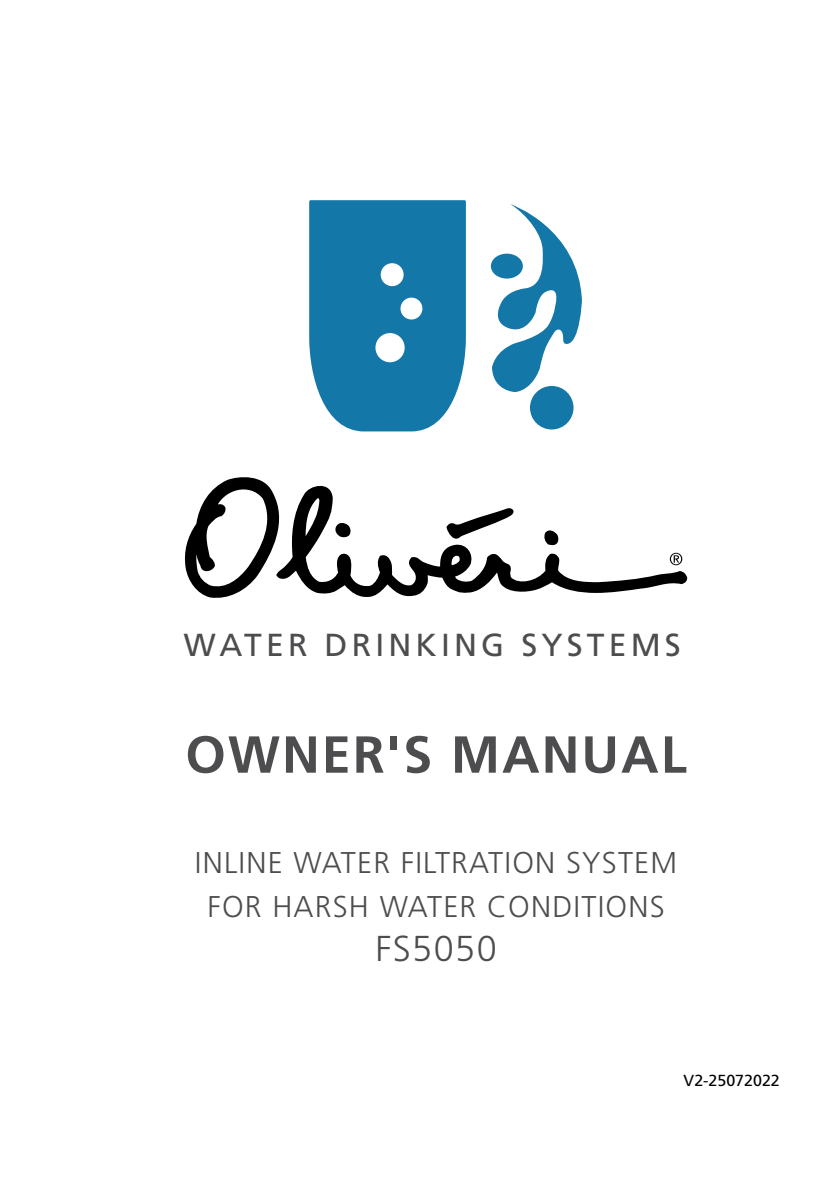
<style>
.page{position:relative;width:840px;height:1191px;background:#fff}
.page>*{position:absolute;margin:0;border:0;box-sizing:border-box;transform-origin:0 0}
.t1{font:700 52px "Frutiger";letter-spacing:.04em;color:#4d4d4f}
.t2{font:300 36px "Frutiger";letter-spacing:.04em;color:#4d4d4f}
.t3{font:31.8px "Frutiger";letter-spacing:.13em;color:#4d4d4f}
.t4{font:300 30px/44px "Frutiger";letter-spacing:.04em;color:#4d4d4f;text-align:center}
.t5{font:16px "Frutiger";color:#000}
</style>
<div class="page">
<svg style="left:309px;top:200px;width:156px;height:231px;background:#217fac"></svg>
<svg style="left:492px;top:204px;width:89px;height:188px"></svg>
<div style="left:375px;top:333px;width:29px;height:29px;background:#fff;border-radius:50%"></div>
<div style="left:400px;top:298px;width:22px;height:21px;background:#fff;border-radius:50%"></div>
<div style="left:380px;top:263px;width:23px;height:23px;background:#fff;border-radius:50%"></div>
<div style="left:490px;top:254px;width:32px;height:24px;background:#1377a7;border-radius:50%"></div>
<div style="left:529px;top:386px;width:44px;height:43px;background:#1377a7;border-radius:50%"></div>
<svg style="left:185px;top:477px;width:501px;height:121px"></svg>
<svg style="left:669px;top:553px;width:13px;height:12px"></svg>
<p class="t3" style="left:184px;top:626px;width:498px">WATER DRINKING SYSTEMS</p>
<h1 class="t1" style="left:185px;top:724px;width:502px">OWNER'S MANUAL</h1>
<p class="t4" style="left:195px;top:840px;width:483px">INLINE WATER FILTRATION SYSTEM<br>FOR HARSH WATER CONDITIONS</p>
<p class="t2" style="left:375px;top:927px;width:123px">FS5050</p>
<p class="t5" style="left:683px;top:1071px;width:98px">V2-25072022</p>
</div>
